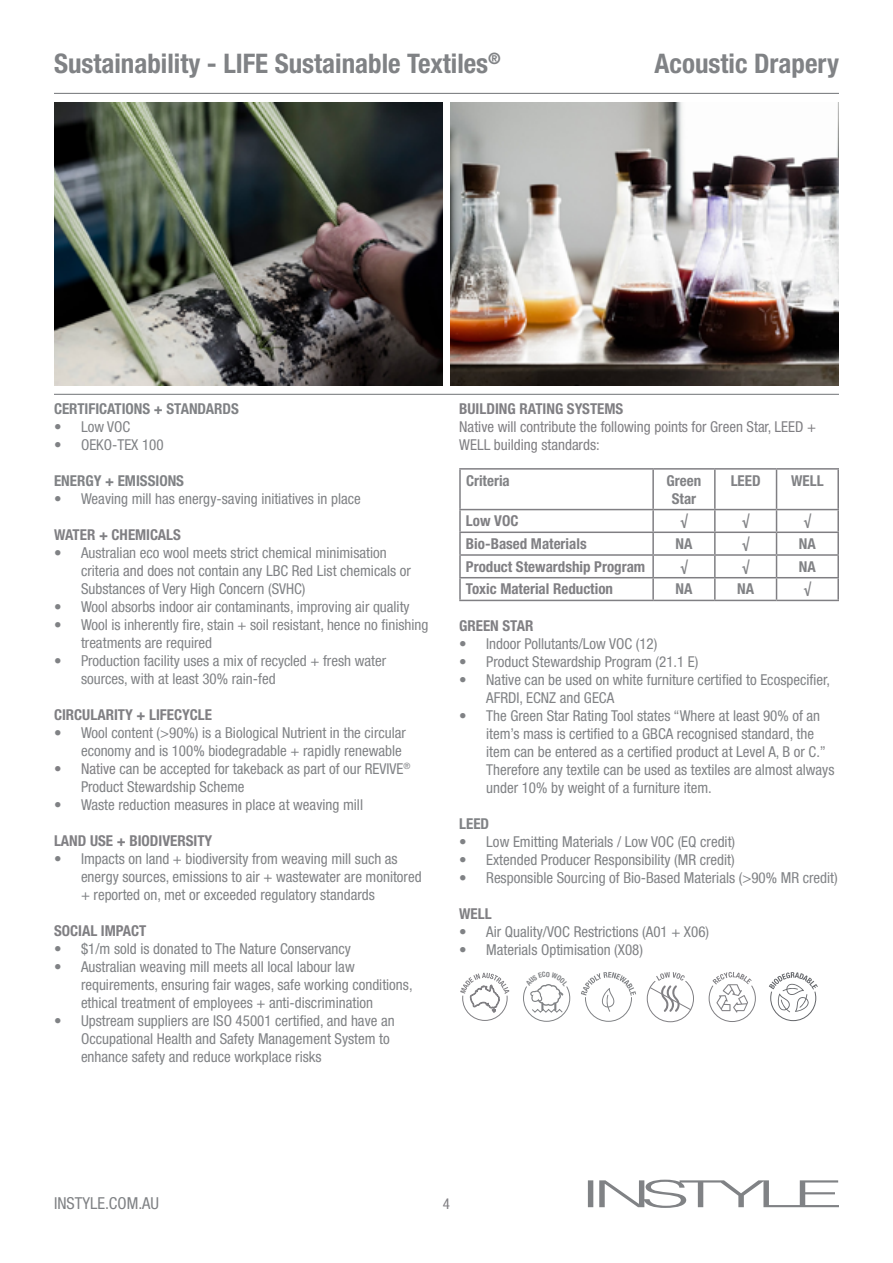
<style>
.page{position:relative;width:893px;height:1263px;background:#fff}
.page>*{position:absolute;margin:0;border:0;box-sizing:border-box;transform-origin:0 0}
.t1{font:700 condensed 27px "Helvetica Neue LT Std";color:#808285}
.t2{font:condensed 16.5px "Helvetica Neue LT Std";color:#808285}
.t3{font:condensed 15px/18px "Helvetica Neue LT Std";color:#808285}
.t4{font:condensed 15px/18px "Helvetica Neue LT Com";color:#808285}
.t5{font:700 condensed 15px "Helvetica Neue LT Std";color:#807f83}
.t6{font:condensed 15px/18px "Helvetica Neue LT Std";color:#807f83}
.t7{font:700 condensed 15px "Helvetica Neue LT Std";color:#808285}
.t8{font:700 condensed 15px/18px "Helvetica Neue LT Std";color:#818285;text-align:center}
.t9{font:condensed 15px "Helvetica Neue LT Com";color:#807f83}
.s1{font-family:"Helvetica Neue LT Com"}
.s2{color:#807f83}
</style>
<div class="page">
<svg style="left:588px;top:1180px;width:251px;height:28px"></svg>
<img style="left:451px;top:102px;width:388px;height:283px">
<img style="left:54px;top:102px;width:388px;height:283px">
<hr style="left:459px;top:468px;width:194px;height:2px;background:#807f83">
<hr style="left:459px;top:470px;width:2px;height:39px;background:#807f83">
<hr style="left:653px;top:468px;width:62px;height:2px;background:#807f83">
<hr style="left:652px;top:470px;width:2px;height:39px;background:#807f83">
<hr style="left:715px;top:468px;width:61px;height:2px;background:#807f83">
<hr style="left:714px;top:470px;width:2px;height:39px;background:#807f83">
<hr style="left:776px;top:468px;width:63px;height:2px;background:#807f83">
<hr style="left:776px;top:470px;width:1px;height:39px;background:#807f83">
<hr style="left:837px;top:470px;width:2px;height:39px;background:#807f83">
<hr style="left:459px;top:509px;width:194px;height:1px;background:#807f83">
<hr style="left:459px;top:510px;width:2px;height:21px;background:#807f83">
<hr style="left:653px;top:509px;width:62px;height:1px;background:#807f83">
<hr style="left:652px;top:510px;width:2px;height:21px;background:#807f83">
<hr style="left:715px;top:509px;width:61px;height:1px;background:#807f83">
<hr style="left:714px;top:510px;width:2px;height:21px;background:#807f83">
<hr style="left:776px;top:509px;width:63px;height:1px;background:#807f83">
<hr style="left:837px;top:510px;width:2px;height:21px;background:#807f83">
<hr style="left:459px;top:531px;width:194px;height:2px;background:#807f83">
<hr style="left:459px;top:533px;width:2px;height:21px;background:#807f83">
<hr style="left:653px;top:531px;width:62px;height:2px;background:#807f83">
<hr style="left:652px;top:533px;width:2px;height:21px;background:#807f83">
<hr style="left:715px;top:531px;width:61px;height:2px;background:#807f83">
<hr style="left:714px;top:533px;width:2px;height:21px;background:#807f83">
<hr style="left:776px;top:531px;width:63px;height:2px;background:#807f83">
<hr style="left:837px;top:533px;width:2px;height:21px;background:#807f83">
<hr style="left:459px;top:554px;width:194px;height:2px;background:#807f83">
<hr style="left:459px;top:556px;width:2px;height:21px;background:#807f83">
<hr style="left:653px;top:554px;width:62px;height:2px;background:#807f83">
<hr style="left:652px;top:556px;width:2px;height:21px;background:#807f83">
<hr style="left:715px;top:554px;width:61px;height:2px;background:#807f83">
<hr style="left:714px;top:556px;width:2px;height:21px;background:#807f83">
<hr style="left:776px;top:554px;width:63px;height:2px;background:#807f83">
<hr style="left:837px;top:556px;width:2px;height:21px;background:#807f83">
<hr style="left:459px;top:577px;width:194px;height:1px;background:#807f83">
<hr style="left:459px;top:578px;width:2px;height:22px;background:#807f83">
<hr style="left:653px;top:577px;width:62px;height:1px;background:#807f83">
<hr style="left:652px;top:578px;width:2px;height:22px;background:#807f83">
<hr style="left:715px;top:577px;width:61px;height:1px;background:#807f83">
<hr style="left:714px;top:578px;width:2px;height:22px;background:#807f83">
<hr style="left:776px;top:577px;width:63px;height:1px;background:#807f83">
<svg style="left:776px;top:510px;width:1px;height:90px"></svg>
<hr style="left:837px;top:578px;width:2px;height:22px;background:#807f83">
<hr style="left:459px;top:600px;width:194px;height:1px;background:#807f83">
<hr style="left:653px;top:600px;width:62px;height:1px;background:#807f83">
<hr style="left:715px;top:600px;width:61px;height:1px;background:#807f83">
<hr style="left:776px;top:600px;width:63px;height:1px;background:#807f83">
<hr style="left:54px;top:93px;width:785px;height:1px;background:#808285">
<hr style="left:54px;top:394px;width:785px;height:1px;background:#808285">
<svg style="left:460px;top:973px;width:49px;height:48px"></svg>
<svg style="left:581px;top:972px;width:55px;height:50px"></svg>
<svg style="left:647px;top:972px;width:47px;height:50px"></svg>
<svg style="left:709px;top:972px;width:47px;height:50px"></svg>
<svg style="left:769px;top:972px;width:49px;height:49px"></svg>
<svg style="left:523px;top:984px;width:47px;height:38px"></svg>
<h1 class="t1" style="left:54px;top:47px;width:448px">Sustainability - LIFE Sustainable Textiles<sup>®</sup></h1>
<h1 class="t1" style="left:655px;top:47px;width:186px">Acoustic Drapery</h1>
<p class="t7" style="left:54px;top:400px;width:186px">CERTIFICATIONS + STANDARDS</p>
<p class="t3" style="left:54px;top:418px;width:78px">• Low VOC</p>
<p class="t3" style="left:54px;top:436px;width:111px">• OEKO-TEX 100</p>
<p class="t7" style="left:54px;top:472px;width:132px">ENERGY + EMISSIONS</p>
<p class="t3" style="left:54px;top:490px;width:308px">• Weaving mill has energy-saving initiatives in place</p>
<p class="t5" style="left:54px;top:526px;width:129px">WATER + CHEMICALS</p>
<p class="t4" style="left:54px;top:544px;width:334px">• Australian eco wool meets strict chemical minimisation</p>
<p class="t3" style="left:81px;top:562px;width:331px"><span class="s1">criteria</span> <span class="s2">and</span> does not contain any LBC Red List chemicals or<br>Substances of Very High Concern (SVHC)</p>
<p class="t4" style="left:54px;top:598px;width:357px">• Wool absorbs indoor air contaminants, improving air quality</p>
<p class="t4" style="left:81px;top:616px;width:349px;text-indent:-27px">• Wool is inherently fire, stain + soil resistant, hence no finishing treatments are required</p>
<p class="t4" style="left:81px;top:652px;width:307px;text-indent:-27px">• Production facility uses a mix of recycled + fresh water sources, with at least 30% rain-fed</p>
<p class="t5" style="left:54px;top:706px;width:160px">CIRCULARITY + LIFECYCLE</p>
<p class="t4" style="left:54px;top:724px;width:353px;text-align:right">• Wool content (&gt;90%) is a Biological Nutrient in the circular economy and is 100% biodegradable + rapidly renewable</p>
<p class="t3" style="left:81px;top:760px;width:331px;text-indent:-27px"><span class="s2">• Native</span> can be accepted for takeback as part of our REVIVE<sup>®<br></sup>Product Stewardship Scheme</p>
<p class="t3" style="left:54px;top:796px;width:311px">• Waste reduction measures in place at weaving mill</p>
<p class="t5" style="left:54px;top:832px;width:160px">LAND USE + BIODIVERSITY</p>
<p class="t3" style="left:81px;top:850px;width:342px;text-indent:-27px">• Impacts on land + biodiversity from weaving mill such as energy sources, emissions to air + wastewater are monitored + reported on, met or exceeded regulatory standards</p>
<p class="t5" style="left:54px;top:922px;width:94px">SOCIAL IMPACT</p>
<p class="t3" style="left:54px;top:940px;width:298px">• $1/m sold is donated to The Nature Conservancy</p>
<p class="t3" style="left:81px;top:958px;width:333px;text-indent:-27px">• Australian weaving mill meets all local labour law requirements, ensuring fair wages, safe working conditions, ethical treatment of employees + anti-discrimination</p>
<p class="t3" style="left:81px;top:1012px;width:315px;text-indent:-27px">• Upstream suppliers are ISO 45001 certified, and have an<br>Occupational Health and Safety Management System to enhance safety and reduce workplace risks</p>
<p class="t5" style="left:459px;top:400px;width:166px">BUILDING RATING SYSTEMS</p>
<p class="t6" style="left:459px;top:418px;width:358px">Native will contribute the following points for Green Star, LEED +<br>WELL building standards:</p>
<p class="t8" style="left:466px;top:471px;width:45px">Criteria</p>
<p class="t8" style="left:667px;top:471px;width:36px">Green<br>Star</p>
<p class="t8" style="left:731px;top:471px;width:31px">LEED</p>
<p class="t8" style="left:791px;top:471px;width:34px">WELL</p>
<p class="t5" style="left:466px;top:512px;width:54px">Low VOC</p>
<p class="t8" style="left:680px;top:512px;width:9px">√</p>
<p class="t8" style="left:742px;top:512px;width:9px">√</p>
<p class="t8" style="left:803px;top:512px;width:9px">√</p>
<p class="t5" style="left:466px;top:535px;width:122px">Bio-Based Materials</p>
<p class="t8" style="left:675px;top:534px;width:18px">NA</p>
<p class="t8" style="left:742px;top:534px;width:9px">√</p>
<p class="t8" style="left:799px;top:534px;width:18px">NA</p>
<p class="t5" style="left:466px;top:557px;width:181px">Product Stewardship Program</p>
<p class="t8" style="left:680px;top:557px;width:9px">√</p>
<p class="t8" style="left:742px;top:557px;width:9px">√</p>
<p class="t8" style="left:799px;top:557px;width:18px">NA</p>
<p class="t5" style="left:466px;top:580px;width:149px">Toxic Material Reduction</p>
<p class="t8" style="left:675px;top:580px;width:18px">NA</p>
<p class="t8" style="left:737px;top:580px;width:18px">NA</p>
<p class="t8" style="left:803px;top:580px;width:9px">√</p>
<p class="t5" style="left:459px;top:617px;width:76px">GREEN STAR</p>
<p class="t3" style="left:459px;top:635px;width:200px">• Indoor Pollutants/Low VOC (12)</p>
<p class="t3" style="left:459px;top:653px;width:241px">• Product Stewardship Program (21.1 E)</p>
<p class="t3" style="left:486px;top:671px;width:345px;text-indent:-27px">• Native can be used on white furniture certified to Ecospecifier,<br>AFRDI, ECNZ and GECA</p>
<p class="t3" style="left:486px;top:707px;width:350px;text-indent:-27px">• The Green Star Rating Tool states “Where at least 90% of an item’s mass is certified to a GBCA recognised standard, the item can be entered as a certified product at Level A, B or C.” Therefore any textile can be used as textiles are almost always under 10% by weight of a furniture item.</p>
<p class="t7" style="left:459px;top:815px;width:31px">LEED</p>
<p class="t3" style="left:459px;top:833px;width:277px">• Low Emitting Materials / Low VOC (EQ credit)</p>
<p class="t3" style="left:459px;top:851px;width:277px">• Extended Producer Responsibility (MR credit)</p>
<p class="t4" style="left:459px;top:869px;width:380px">• Responsible Sourcing of Bio-Based Materials (&gt;90% MR credit)</p>
<p class="t5" style="left:459px;top:905px;width:34px">WELL</p>
<p class="t3" style="left:459px;top:923px;width:251px">• Air Quality/VOC Restrictions (A01 + X06)</p>
<p class="t3" style="left:459px;top:941px;width:185px">• Materials Optimisation (X08)</p>
<p class="t2" style="left:54px;top:1193px;width:107px">INSTYLE.COM.AU</p>
<p class="t9" style="left:443px;top:1195px;width:9px">4</p>
</div>
